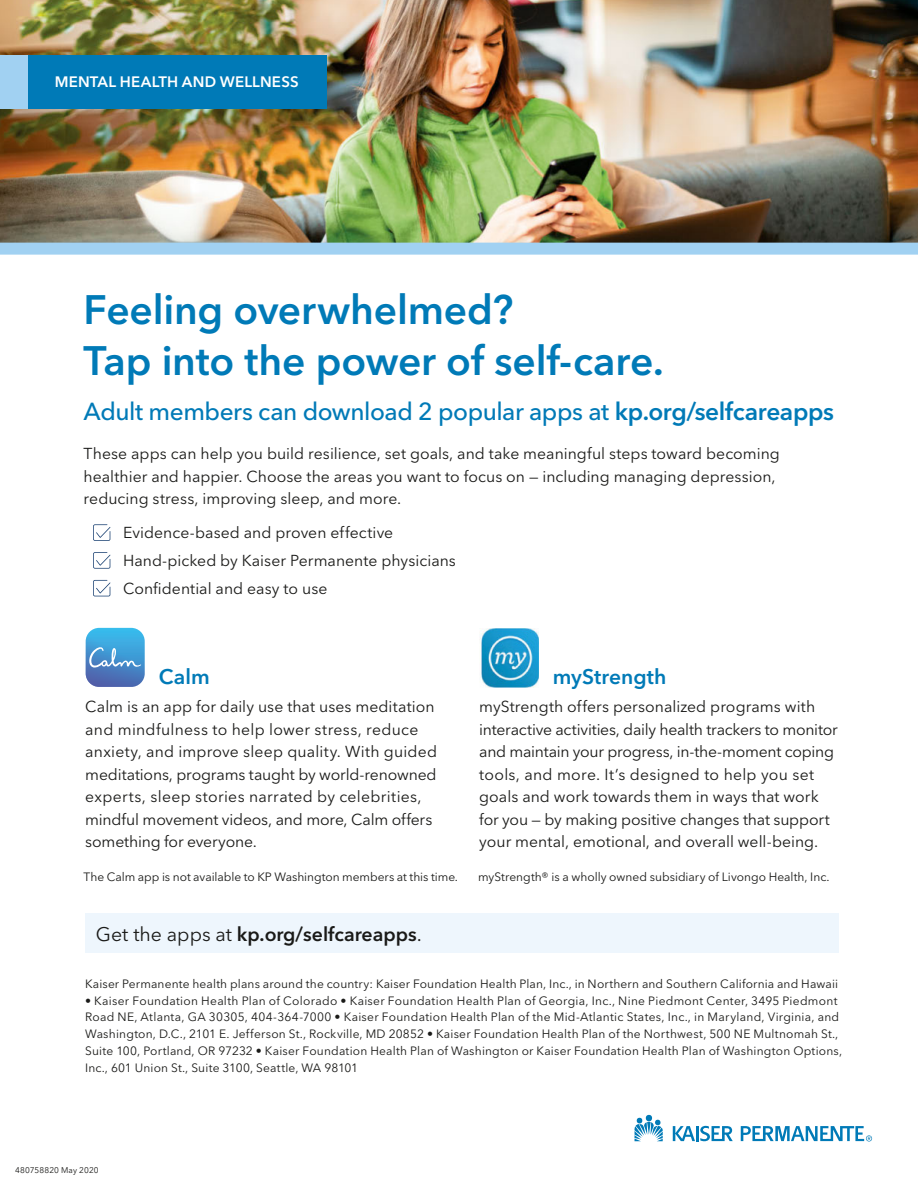
<style>
.page{position:relative;width:918px;height:1188px;background:#fff}
.page>*{position:absolute;margin:0;border:0;box-sizing:border-box;transform-origin:0 0}
.t1{font:600 40.8px/50.7px "Avenir Next LT Pro";letter-spacing:-.005em;color:#007ab7}
.t2{font:500 24.45px "Avenir Next LT Pro";letter-spacing:-.02em;color:#007ab7}
.t3{font:600 21px "Avenir Next LT Pro";color:#007ab7}
.t4{font:600 19.5px "Avenir Next LT Pro";color:#1a1a18}
.t5{font:15.75px/22.5px "Avenir Next LT Pro";color:#1a1a18}
.t6{font:600 15px "Avenir Next LT Pro";letter-spacing:.01em;color:#fff}
.t7{font:12px/16.8px "Avenir Next LT Pro";letter-spacing:.015em;color:#1a1a18}
.t8{font:12px "Avenir Next LT Pro";letter-spacing:-.005em;color:#1a1a18}
.t9{font:8.25px "Avenir Next LT Pro";letter-spacing:.015em;color:#1a1a18}
.s1{font-weight:600}
.s2{font-weight:400}
</style>
<div class="page">
<img style="left:0;top:0;width:918px;height:243px">
<div style="left:0;top:243px;width:918px;height:12px;background:#a1d1f2"></div>
<div style="left:27px;top:55px;width:300px;height:54px;background:#007ab7"></div>
<div style="left:0;top:55px;width:28px;height:54px;background:#a1d1f2"></div>
<svg style="left:93px;top:524px;width:17px;height:17px"></svg>
<svg style="left:93px;top:552px;width:17px;height:17px"></svg>
<svg style="left:93px;top:580px;width:17px;height:16px"></svg>
<div style="left:85px;top:913px;width:753px;height:40px;background:#eef6fd"></div>
<svg style="left:86px;top:628px;width:59px;height:59px;background:#569cd2"></svg>
<img style="left:480px;top:629px;width:58px;height:59px">
<svg style="left:634px;top:1115px;width:29px;height:26px"></svg>
<svg style="left:673px;top:1126px;width:60px;height:15px"></svg>
<svg style="left:741px;top:1126px;width:131px;height:16px"></svg>
<p class="t6" style="left:55px;top:73px;width:245px">MENTAL HEALTH AND WELLNESS</p>
<h1 class="t1" style="left:84px;top:284px;width:582px">Feeling overwhelmed?<br>Tap into the power of self-care.</h1>
<h2 class="t2" style="left:84px;top:396px;width:752px">Adult members can download 2 popular apps at <span class="s1">kp.org/selfcareapps</span></h2>
<p class="t5" style="left:84px;top:442px;width:698px">These apps can help you build resilience, set goals, and take meaningful steps toward becoming healthier and happier. Choose the areas you want to focus on — including managing depression, reducing stress, improving sleep, and more.</p>
<p class="t5" style="left:123px;top:521px;width:272px">Evidence-based and proven effective</p>
<p class="t5" style="left:123px;top:549px;width:334px">Hand-picked by Kaiser Permanente physicians</p>
<p class="t5" style="left:123px;top:577px;width:206px">Confdential and easy to use</p>
<h3 class="t3" style="left:159px;top:664px;width:52px">Calm</h3>
<p class="t5" style="left:85px;top:695px;width:353px">Calm is an app for daily use that uses meditation and mindfulness to help lower stress, reduce anxiety, and improve sleep quality. With guided meditations, programs taught by world-renowned experts, sleep stories narrated by celebrities, mindful movement videos, and more, Calm offers something for everyone.</p>
<p class="t8" style="left:84px;top:870px;width:376px">The Calm app is not available to KP Washington members at this time.</p>
<h3 class="t3" style="left:553px;top:664px;width:115px">myStrength</h3>
<p class="t5" style="left:479px;top:695px;width:360px">myStrength offers personalized programs with interactive activities, daily health trackers to monitor and maintain your progress, in-the-moment coping tools, and more. It’s designed to help you set goals and work towards them in ways that work for you — by making positive changes that support your mental, emotional, and overall well-being.</p>
<p class="t7" style="left:478px;top:868px;width:353px">myStrength® is a wholly owned subsidiary of Livongo Health, Inc.</p>
<h3 class="t4" style="left:96px;top:922px;width:327px"><span class="s2">Get the apps at</span> kp.org/selfcareapps<span class="s2">.</span></h3>
<p class="t7" style="left:85px;top:975px;width:754px">Kaiser Permanente health plans around the country: Kaiser Foundation Health Plan, Inc., in Northern and Southern California and Hawaii</p>
<p class="t7" style="left:85px;top:992px;width:759px">• Kaiser Foundation Health Plan of Colorado • Kaiser Foundation Health Plan of Georgia, Inc., Nine Piedmont Center, 3495 Piedmont Road NE, Atlanta, GA 30305, 404-364-7000 • Kaiser Foundation Health Plan of the Mid-Atlantic States, Inc., in Maryland, Virginia, and Washington, D.C., 2101 E. Jefferson St., Rockville, MD 20852 • Kaiser Foundation Health Plan of the Northwest, 500 NE Multnomah St., Suite 100, Portland, OR 97232 • Kaiser Foundation Health Plan of Washington or Kaiser Foundation Health Plan of Washington Options, Inc., 601 Union St., Suite 3100, Seattle, WA 98101</p>
<p class="t9" style="left:15px;top:1165px;width:85px">480758820 May 2020</p>
</div>
